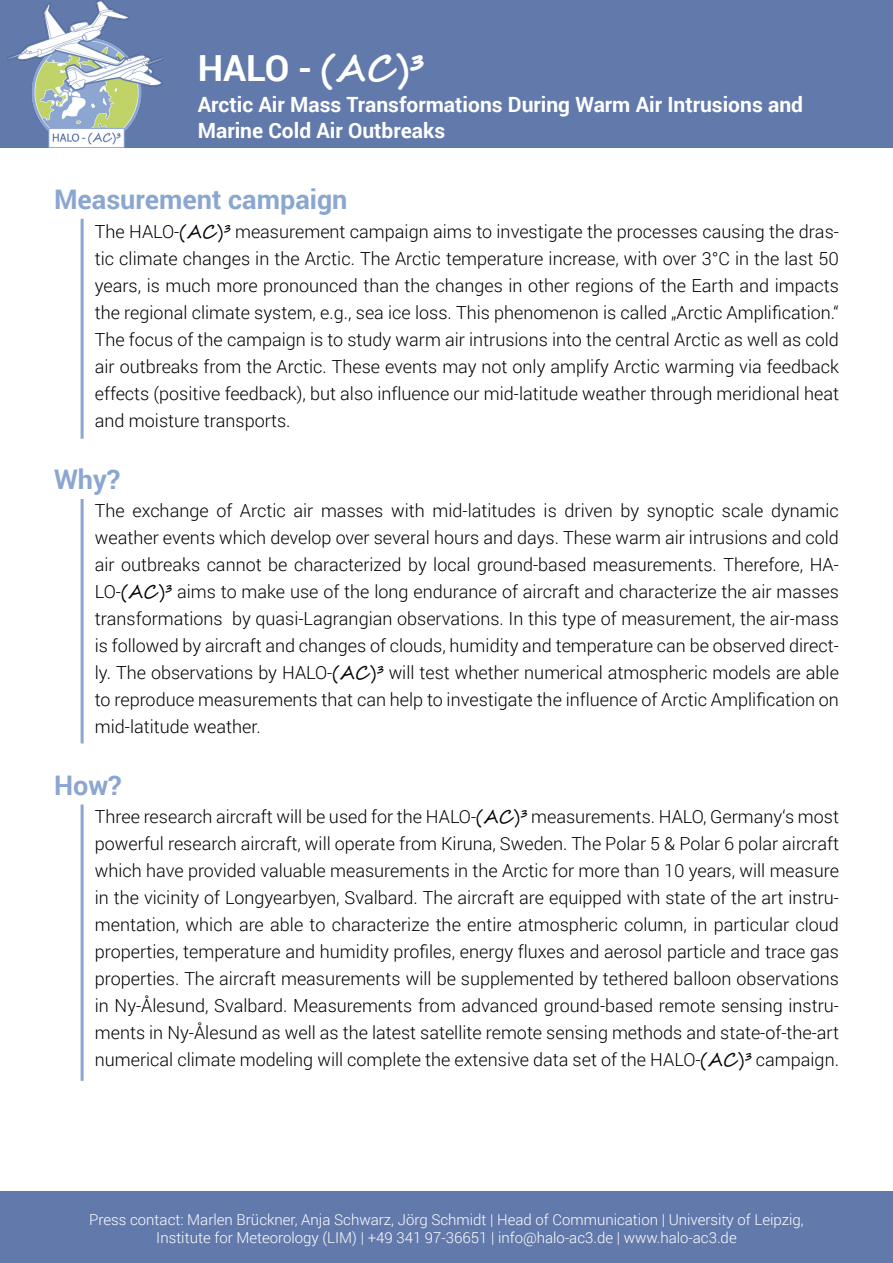
<style>
.page{position:relative;width:893px;height:1263px;background:#fff}
.page>*{position:absolute;margin:0;border:0;box-sizing:border-box;transform-origin:0 0}
.t1{font:700 36px "Roboto";color:#fff}
.t2{font:700 27px "Roboto";color:#8ba6d1}
.t3{font:700 21px/25.2px "Roboto";color:#fff}
.t4{font:300 18px/27px "Roboto";color:#000;text-align:justify}
.t5{font:300 15px "Roboto";color:#fff}
.s1{font-family:"Segoe Script"}
.s2{font-family:"Segoe Script";font-weight:400}
</style>
<div class="page">
<div style="left:0;top:0;width:893px;height:147px;background:#6279ab"></div>
<div style="left:0;top:1192px;width:893px;height:71px;background:#6279ab"></div>
<img style="left:7px;top:0;width:156px;height:148px">
<hr style="left:81px;top:219px;width:3px;height:220px;background:#8ba6d1">
<hr style="left:81px;top:499px;width:3px;height:244px;background:#8ba6d1">
<hr style="left:81px;top:804px;width:3px;height:277px;background:#8ba6d1">
<p class="t1" style="left:198px;top:43px;width:228px">HALO - <span class="s1">(AC)³</span></p>
<p class="t3" style="left:198px;top:91px;width:607px">Arctic Air Mass Transformations During Warm Air Intrusions and<br>Marine Cold Air Outbreaks</p>
<p class="t2" style="left:54px;top:181px;width:295px">Measurement campaign</p>
<p class="t4" style="left:95px;top:217px;width:746px">The HALO-<span class="s2">(AC)³</span> measurement campaign aims to investigate the processes causing the dras&shy;tic climate changes in the Arctic. The Arctic temperature increase, with over 3°C in the last 50 years, is much more pronounced than the changes in other regions of the Earth and impacts the regional climate system, e.g., sea ice loss. This phenomenon is called „Arctic Amplification.“ The focus of the campaign is to study warm air intrusions into the central Arctic as well as cold air outbreaks from the Arctic. These events may not only amplify Arctic warming via feedback effects (positive feedback), but also influence our mid-latitude weather through meridional heat and moisture transports.</p>
<p class="t2" style="left:54px;top:460px;width:68px">Why?</p>
<p class="t4" style="left:95px;top:497px;width:746px">The exchange of Arctic air masses with mid-latitudes is driven by synoptic scale dynamic</p>
<p class="t4" style="left:95px;top:524px;width:746px">weather events which develop over several hours and days. These warm air intrusions and cold</p>
<p class="t4" style="left:95px;top:551px;width:746px">air outbreaks cannot be characterized by local ground-based measurements. Therefore, HA-LO-<span class="s2">(AC)³</span> aims to make use of the long endurance of aircraft and characterize the air masses transformations by quasi-Lagrangian observations. In this type of measurement, the air-mass is followed by aircraft and changes of clouds, humidity and temperature can be observed direct&shy;ly. The observations by HALO-<span class="s2">(AC)³</span> will test whether numerical atmospheric models are able to reproduce measurements that can help to investigate the influence of Arctic Amplification on mid-latitude weather.</p>
<p class="t2" style="left:54px;top:766px;width:69px">How?</p>
<p class="t4" style="left:95px;top:803px;width:746px">Three research aircraft will be used for the HALO-<span class="s2">(AC)³</span> measurements. HALO, Germany‘s most powerful research aircraft, will operate from Kiruna, Sweden. The Polar 5 &amp; Polar 6 polar aircraft which have provided valuable measurements in the Arctic for more than 10 years, will measure in the vicinity of Longyearbyen, Svalbard. The aircraft are equipped with state of the art instru&shy;mentation, which are able to characterize the entire atmospheric column, in particular cloud properties, temperature and humidity profiles, energy fluxes and aerosol particle and trace gas properties. The aircraft measurements will be supplemented by tethered balloon observations in Ny-Ålesund, Svalbard. Measurements from advanced ground-based remote sensing instru&shy;ments in Ny-Ålesund as well as the latest satellite remote sensing methods and state-of-the-art numerical climate modeling will complete the extensive data set of the HALO-<span class="s2">(AC)³</span> campaign.</p>
<p class="t5" style="left:89px;top:1209px;width:716px">Press contact: Marlen Brückner, Anja Schwarz, Jörg Schmidt | Head of Communication | University of Leipzig,</p>
<p class="t5" style="left:156px;top:1227px;width:582px">Institute for Meteorology (LIM) | +49 341 97-36651 | info@halo-ac3.de | www.halo-ac3.de</p>
</div>
